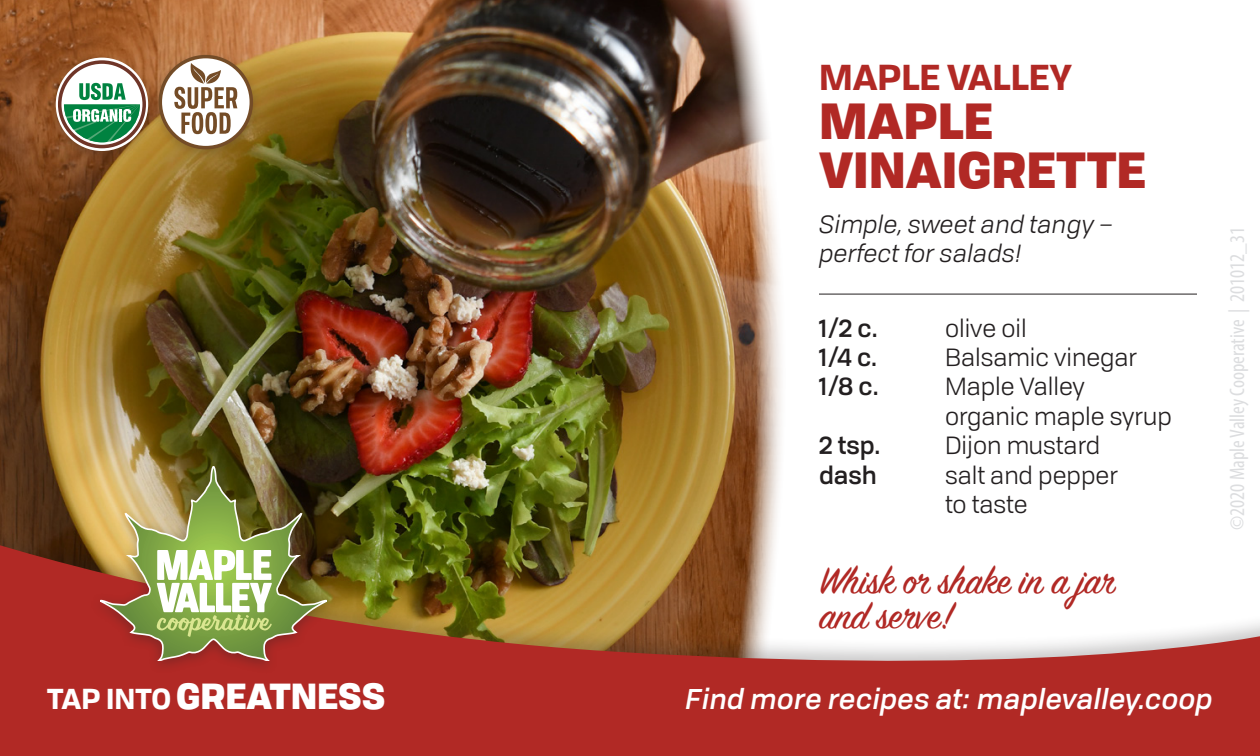
<style>
.page{position:relative;width:1260px;height:756px;background:#fff}
.page>*{position:absolute;margin:0;border:0;box-sizing:border-box;transform-origin:0 0}
.t1{font:900 49px/49px "Tofino";color:#b12925}
.t2{font:42px "Sign Painter House Script";letter-spacing:-.01em;color:#b12925}
.t3{font:900 35px "Tofino";color:#fff}
.t4{font:700 35px "Tofino";color:#b12925}
.t5{font:italic 500 28px "Tofino";color:#fff}
.t6{font:24.5px "Tofino";color:#231f20}
.t7{font:italic 24.5px "Tofino";color:#231f20}
.t8{font:500 24.5px "Tofino";color:#231f20}
.t9{font:condensed 21px "Myriad Pro";color:#dcdddf}
.s1{font-weight:700;font-size:28px}
</style>
<div class="page">
<hr style="left:819px;top:293px;width:378px;height:2px;background:#231f20">
<img style="left:0;top:0;width:781px;height:514px">
<div style="left:47px;top:49px;width:215px;height:114px;background:#231f20;opacity:.2"></div>
<svg style="left:159px;top:55px;width:94px;height:94px"></svg>
<div style="left:61px;top:63px;width:82px;height:83px;background:#fff;border-radius:50%"></div>
<div style="left:56px;top:58px;width:92px;height:93px;border:10px solid #fff;border-radius:50%"></div>
<div style="left:58px;top:60px;width:88px;height:88px;border:4px solid #6f3528;border-radius:50%"></div>
<svg style="left:64px;top:83px;width:76px;height:59px"></svg>
<div style="left:0;top:514px;width:1260px;height:242px;background:#231f20;opacity:.25"></div>
<svg style="left:0;top:536px;width:1260px;height:220px;fill:#b12925"></svg>
<div style="left:90px;top:458px;width:247px;height:216px;background:#231f20;opacity:.35"></div>
<img style="left:100px;top:467px;width:227px;height:194px">
<svg style="left:157px;top:550px;width:115px;height:87px"></svg>
<p class="t4" style="left:819px;top:48px;width:255px">MAPLE VALLEY</p>
<p class="t1" style="left:819px;top:92px;width:328px">MAPLE<br>VINAIGRETTE</p>
<p class="t7" style="left:819px;top:206px;width:296px">Simple, sweet and tangy –</p>
<p class="t7" style="left:819px;top:236px;width:205px">perfect for salads!</p>
<p class="t8" style="left:819px;top:309px;width:60px">1/2 c.</p>
<p class="t6" style="left:945px;top:310px;width:83px">olive oil</p>
<p class="t8" style="left:819px;top:338px;width:60px">1/4 c.</p>
<p class="t6" style="left:945px;top:340px;width:194px">Balsamic vinegar</p>
<p class="t8" style="left:819px;top:368px;width:61px">1/8 c.</p>
<p class="t6" style="left:945px;top:369px;width:141px">Maple Valley</p>
<p class="t6" style="left:945px;top:398px;width:228px">organic maple syrup</p>
<p class="t8" style="left:819px;top:426px;width:63px">2 tsp.</p>
<p class="t6" style="left:945px;top:428px;width:157px">Dijon mustard</p>
<p class="t8" style="left:819px;top:456px;width:59px">dash</p>
<p class="t6" style="left:945px;top:457px;width:175px">salt and pepper</p>
<p class="t6" style="left:945px;top:487px;width:84px">to taste</p>
<p class="t2" style="left:819px;top:555px;width:300px">Whisk or shake in a jar</p>
<p class="t2" style="left:819px;top:590px;width:136px">and serve!</p>
<p class="t9" style="left:1225px;top:530px;width:305px;rotate:-90deg">©2020 Maple Valley Cooperative | 201012_31</p>
<p class="t3" style="left:47px;top:666px;width:340px"><span class="s1">TAP INTO</span> GREATNESS</p>
<p class="t5" style="left:685px;top:677px;width:529px">Find more recipes at: maplevalley.coop</p>
</div>
